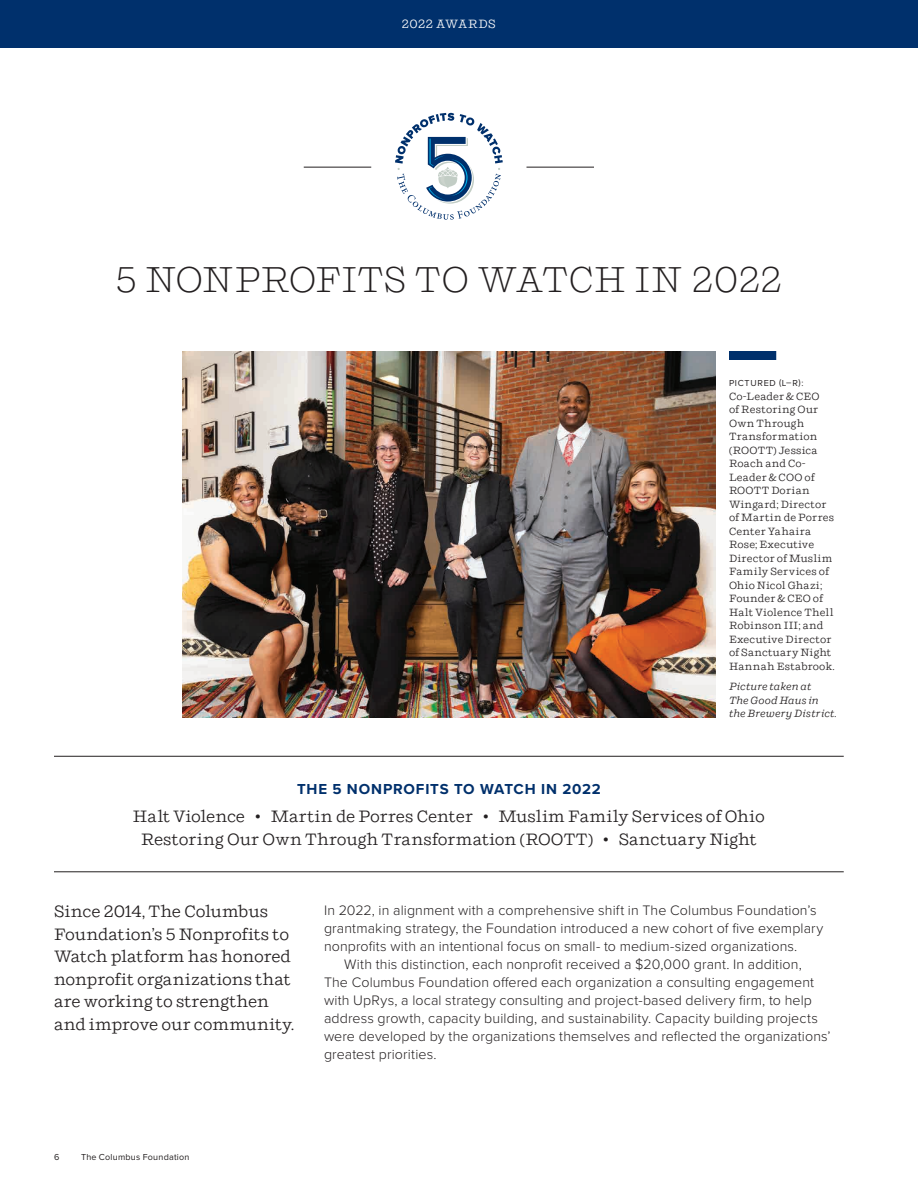
<style>
.page{position:relative;width:918px;height:1188px;background:#fff}
.page>*{position:absolute;margin:0;border:0;box-sizing:border-box;transform-origin:0 0}
.t1{font:300 36px "Shift";color:#231f20}
.t2{font:16.5px/22.5px "Shift";letter-spacing:-.005em;color:#231f20}
.t3{font:700 15px "Proxima Nova";letter-spacing:.06em;color:#00306c}
.t4{font:300 14.25px "Proxima Nova";letter-spacing:.005em;color:#231f20}
.t5{font:12px "Shift";letter-spacing:.03em;color:#fff}
.t6{font:10.5px/13.5px "Shift";letter-spacing:.015em;color:#231f20}
.t7{font:italic 10.5px/13.5px "Shift";letter-spacing:.015em;color:#231f20}
.t8{font:9px "Proxima Nova";letter-spacing:.025em;color:#231f20}
</style>
<div class="page">
<hr style="left:54px;top:872px;width:790px;height:1px;background:#231f20">
<hr style="left:54px;top:756px;width:790px;height:1px;background:#231f20">
<div style="left:729px;top:351px;width:47px;height:9px;background:#00306c"></div>
<hr style="left:526px;top:167px;width:68px;height:1px;background:#231f20">
<hr style="left:304px;top:167px;width:67px;height:1px;background:#231f20">
<svg style="left:395px;top:113px;width:108px;height:107px"></svg>
<img style="left:182px;top:351px;width:534px;height:366px">
<div style="left:0;top:0;width:918px;height:47px;background:#00306c"></div>
<p class="t5" style="left:402px;top:17px;width:95px">2022 AWARDS</p>
<h1 class="t1" style="left:116px;top:258px;width:668px">5 NONPROFITS TO WATCH IN 2022</h1>
<p class="t8" style="left:729px;top:377px;width:76px">PICTURED (L–R):</p>
<p class="t6" style="left:729px;top:389px;width:107px">Co-Leader &amp; CEO<br>of Restoring Our<br>Own Through<br>Transformation (ROOTT) Jessica<br>Roach and Co-<br>Leader &amp; COO of<br>ROOTT Dorian<br>Wingard; Director of Martin de Porres<br>Center Yahaira<br>Rose; Executive<br>Director of Muslim<br>Family Services of<br>Ohio Nicol Ghazi;<br>Founder &amp; CEO of<br>Halt Violence Thell<br>Robinson III; and<br>Executive Director of Sanctuary Night<br>Hannah Estabrook.</p>
<p class="t7" style="left:729px;top:680px;width:110px">Picture taken at<br>The Good Haus in the Brewery District.</p>
<p class="t3" style="left:297px;top:777px;width:305px">THE 5 NONPROFITS TO WATCH IN 2022</p>
<p class="t2" style="left:133px;top:805px;width:633px;text-align:center">Halt Violence • Martin de Porres Center • Muslim Family Services of Ohio<br>Restoring Our Own Through Transformation (ROOTT) • Sanctuary Night</p>
<p class="t2" style="left:54px;top:900px;width:242px">Since 2014, The Columbus<br>Foundation’s 5 Nonprofits to<br>Watch platform has honored nonprofit organizations that are working to strengthen and improve our community.</p>
<p class="t4" style="left:324px;top:900px;width:494px">In 2022, in alignment with a comprehensive shift in The Columbus Foundation’s</p>
<p class="t4" style="left:324px;top:918px;width:501px">grantmaking strategy, the Foundation introduced a new cohort of five exemplary</p>
<p class="t4" style="left:324px;top:936px;width:475px">nonprofits with an intentional focus on small- to medium-sized organizations.</p>
<p class="t4" style="left:344px;top:954px;width:459px">With this distinction, each nonprofit received a $20,000 grant. In addition,</p>
<p class="t4" style="left:324px;top:972px;width:492px">The Columbus Foundation offered each organization a consulting engagement</p>
<p class="t4" style="left:324px;top:990px;width:490px">with UpRys, a local strategy consulting and project-based delivery firm, to help</p>
<p class="t4" style="left:324px;top:1008px;width:495px">address growth, capacity building, and sustainability. Capacity building projects</p>
<p class="t4" style="left:324px;top:1026px;width:508px">were developed by the organizations themselves and reflected the organizations’</p>
<p class="t4" style="left:324px;top:1044px;width:114px">greatest priorities.</p>
<p class="t8" style="left:54px;top:1151px;width:7px">6</p>
<p class="t8" style="left:81px;top:1151px;width:110px">The Columbus Foundation</p>
</div>
